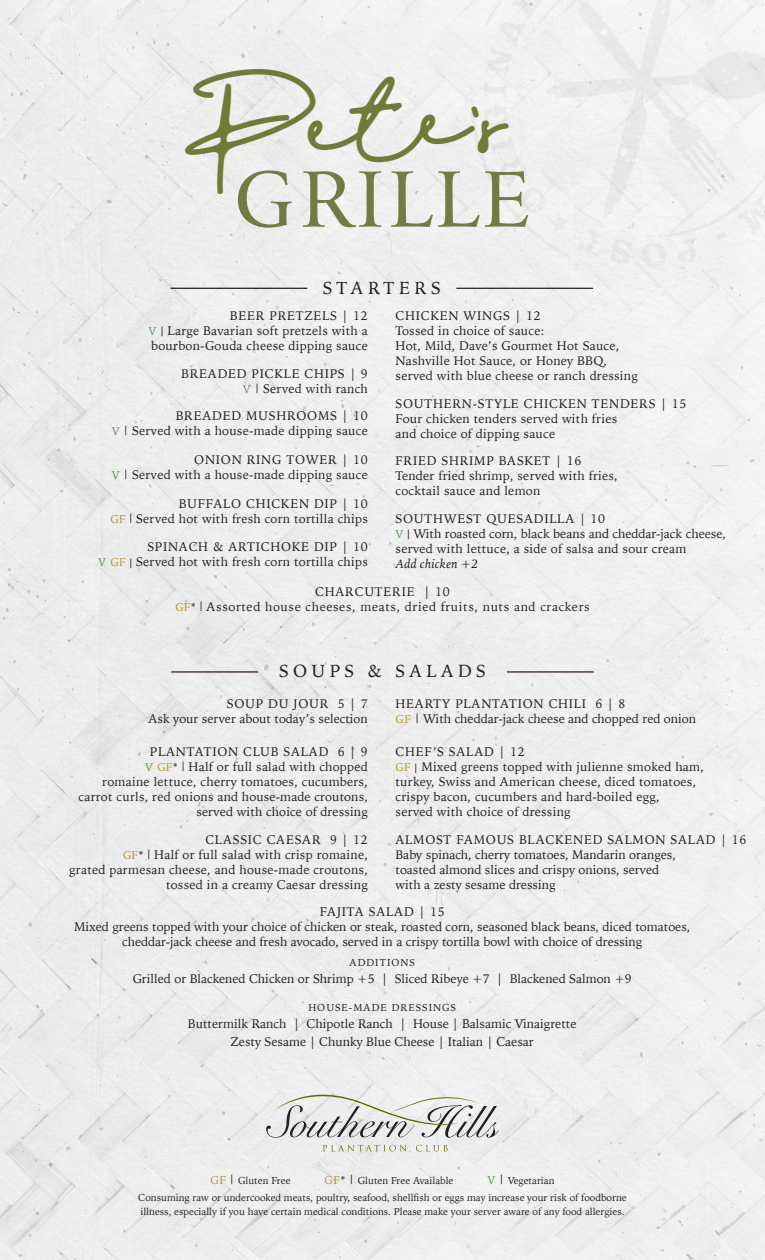
<style>
.page{position:relative;width:765px;height:1260px;background:#edeeee}
.page>*{position:absolute;margin:0;border:0;box-sizing:border-box;transform-origin:0 0}
.t1{font:79.38px "Iowan Old Style Titling";letter-spacing:.05em;color:#727b43}
.t2{font:47px "Dream Only";color:#707b3a}
.t3{font:17.5px "Iowan Old Style";letter-spacing:.25em;color:#231f20}
.t4{font:12.5px/15px "Iowan Old Style";letter-spacing:.02em;color:#231f20}
.t5{font:12.5px/15px "Iowan Old Style";color:#231f20}
.t6{font:12.5px "Iowan Old Style";letter-spacing:.06em;color:#231f20}
.t7{font:12.5px "Iowan Old Style";letter-spacing:.05em;color:#231f20}
.t8{font:italic 12.5px "Iowan Old Style";letter-spacing:.02em;color:#231f20}
.t9{font:10px "Iowan Old Style";color:#231f20}
.t10{font:10px "Iowan Old Style";letter-spacing:.1em;color:#231f20}
.s1{font-size:11.25px;color:#5d9954}
.s2{font-family:"Avenir"}
.s3{font-size:11.25px;color:#b49530}
.s4{font-size:11.25px}
.s5{font-family:"Avenir";font-size:12.5px}
</style>
<div class="page">
<img style="left:382px;top:0;width:383px;height:380px">
<svg style="left:323px;top:1145px;width:84px;height:6px"></svg>
<svg style="left:416px;top:1145px;width:32px;height:6px"></svg>
<svg style="left:266px;top:1095px;width:233px;height:43px"></svg>
<hr style="left:456px;top:288px;width:137px;height:1px;background:#231f20">
<hr style="left:171px;top:288px;width:136px;height:1px;background:#231f20">
<hr style="left:507px;top:671px;width:87px;height:2px;background:#341a0f">
<hr style="left:171px;top:671px;width:87px;height:2px;background:#341a0f">
<p class="t2" style="left:183px;top:116px;width:321px;rotate:-3deg">Pete's</p>
<p class="t1" style="left:234px;top:153px;width:298px">GRILLE</p>
<p class="t3" style="left:323px;top:272px;width:119px">STARTERS</p>
<p class="t6" style="left:230px;top:304px;width:139px">BEER PRETZELS | 12</p>
<p class="t4" style="left:148px;top:323px;width:221px"><span class="s1">V</span> <span class="s2">|</span> Large Bavarian soft pretzels with a</p>
<p class="t4" style="left:151px;top:338px;width:218px">bourbon-Gouda cheese dipping sauce</p>
<p class="t6" style="left:181px;top:362px;width:188px">BREADED PICKLE CHIPS | 9</p>
<p class="t4" style="left:243px;top:380px;width:126px"><span class="s1">V</span> <span class="s2">|</span> Served with ranch</p>
<p class="t6" style="left:176px;top:404px;width:194px">BREADED MUSHROOMS | 10</p>
<p class="t4" style="left:112px;top:423px;width:257px"><span class="s1">V</span> <span class="s2">|</span> Served with a house-made dipping sauce</p>
<p class="t6" style="left:194px;top:448px;width:175px">ONION RING TOWER | 10</p>
<p class="t4" style="left:112px;top:466px;width:257px"><span class="s1">V</span> <span class="s2">|</span> Served with a house-made dipping sauce</p>
<p class="t6" style="left:179px;top:492px;width:191px">BUFFALO CHICKEN DIP | 10</p>
<p class="t4" style="left:110px;top:510px;width:259px"><span class="s3">GF</span> <span class="s2">|</span> Served hot with fresh corn tortilla chips</p>
<p class="t6" style="left:147px;top:536px;width:222px">SPINACH &amp; ARTICHOKE DIP | 10</p>
<p class="t4" style="left:98px;top:554px;width:271px"><span class="s1">V</span> <span class="s3">GF</span> <span class="s2">|</span> Served hot with fresh corn tortilla chips</p>
<p class="t4" style="left:396px;top:308px;width:244px">CHICKEN WINGS | 12<br>Tossed in choice of sauce:<br>Hot, Mild, Dave’s Gourmet Hot Sauce,<br>Nashville Hot Sauce, or Honey BBQ, served with blue cheese or ranch dressing</p>
<p class="t4" style="left:396px;top:395px;width:292px">SOUTHERN-STYLE CHICKEN TENDERS | 15<br>Four chicken tenders served with fries<br>and choice of dipping sauce</p>
<p class="t4" style="left:396px;top:453px;width:224px">FRIED SHRIMP BASKET | 16<br>Tender fried shrimp, served with fries, cocktail sauce and lemon</p>
<p class="t4" style="left:396px;top:510px;width:332px">SOUTHWEST QUESADILLA | 10<br><span class="s1">V</span> <span class="s2">|</span> With roasted corn, black beans and cheddar-jack cheese, served with lettuce, a side of salsa and sour cream</p>
<p class="t8" style="left:396px;top:552px;width:84px">Add chicken +2</p>
<p class="t6" style="left:315px;top:580px;width:136px">CHARCUTERIE | 10</p>
<p class="t7" style="left:175px;top:595px;width:416px"><span class="s3">GF</span><span class="s4">*</span> <span class="s2">|</span> Assorted house cheeses, meats, dried fruits, nuts and crackers</p>
<p class="t3" style="left:279px;top:656px;width:208px">SOUPS &amp; SALADS</p>
<p class="t6" style="left:227px;top:693px;width:142px">SOUP DU JOUR 5 | 7</p>
<p class="t5" style="left:148px;top:711px;width:221px">Ask your server about today’s selection</p>
<p class="t6" style="left:150px;top:741px;width:219px">PLANTATION CLUB SALAD 6 | 9</p>
<p class="t4" style="left:145px;top:759px;width:224px"><span class="s1">V</span> <span class="s3">GF</span><span class="s4">*</span> <span class="s2">|</span> Half or full salad with chopped</p>
<p class="t4" style="left:102px;top:774px;width:267px">romaine lettuce, cherry tomatoes, cucumbers,</p>
<p class="t4" style="left:79px;top:789px;width:291px">carrot curls, red onions and house-made croutons,</p>
<p class="t4" style="left:196px;top:804px;width:173px">served with choice of dressing</p>
<p class="t6" style="left:205px;top:828px;width:164px">CLASSIC CAESAR 9 | 12</p>
<p class="t4" style="left:123px;top:846px;width:246px"><span class="s3">GF</span><span class="s4">*</span> <span class="s2">|</span> Half or full salad with crisp romaine,</p>
<p class="t4" style="left:69px;top:861px;width:300px">grated parmesan cheese, and house-made croutons,</p>
<p class="t4" style="left:166px;top:876px;width:203px">tossed in a creamy Caesar dressing</p>
<p class="t5" style="left:396px;top:696px;width:302px">HEARTY PLANTATION CHILI 6 | 8<br><span class="s3">GF</span> <span class="s2">|</span> With cheddar-jack cheese and chopped red onion</p>
<p class="t4" style="left:396px;top:744px;width:310px">CHEF’S SALAD | 12<br><span class="s3">GF</span> <span class="s2">|</span> Mixed greens topped with julienne smoked ham, turkey, Swiss and American cheese, diced tomatoes, crispy bacon, cucumbers and hard-boiled egg,<br>served with choice of dressing</p>
<p class="t5" style="left:396px;top:831px;width:352px">ALMOST FAMOUS BLACKENED SALMON SALAD | 16<br>Baby spinach, cherry tomatoes, Mandarin oranges,<br>toasted almond slices and crispy onions, served<br>with a zesty sesame dressing</p>
<p class="t5" style="left:74px;top:904px;width:618px;text-align:center">FAJITA SALAD | 15<br>Mixed greens topped with your choice of chicken or steak, roasted corn, seasoned black beans, diced tomatoes, cheddar-jack cheese and fresh avocado, served in a crispy tortilla bowl with choice of dressing</p>
<p class="t10" style="left:349px;top:954px;width:67px">ADDITIONS</p>
<p class="t5" style="left:133px;top:971px;width:501px">Grilled or Blackened Chicken or Shrimp +5 | Sliced Ribeye +7 | Blackened Salmon +9</p>
<p class="t10" style="left:308px;top:999px;width:149px">HOUSE-MADE DRESSINGS</p>
<p class="t5" style="left:188px;top:1016px;width:390px">Buttermilk Ranch | Chipotle Ranch | House | Balsamic Vinaigrette</p>
<p class="t5" style="left:231px;top:1034px;width:305px">Zesty Sesame | Chunky Blue Cheese | Italian | Caesar</p>
<p class="t9" style="left:210px;top:1171px;width:82px"><span class="s3">GF</span> <span class="s5">|</span> Gluten Free</p>
<p class="t9" style="left:325px;top:1172px;width:131px"><span class="s3">GF</span><span class="s4">*</span> <span class="s5">|</span> Gluten Free Available</p>
<p class="t9" style="left:487px;top:1171px;width:69px"><span class="s1">V</span> <span class="s5">|</span> Vegetarian</p>
<p class="t9" style="left:138px;top:1189px;width:490px">Consuming raw or undercooked meats, poultry, seafood, shellfish or eggs may increase your risk of foodborne</p>
<p class="t9" style="left:140px;top:1203px;width:486px">illness, especially if you have certain medical conditions. Please make your server aware of any food allergies.</p>
</div>
